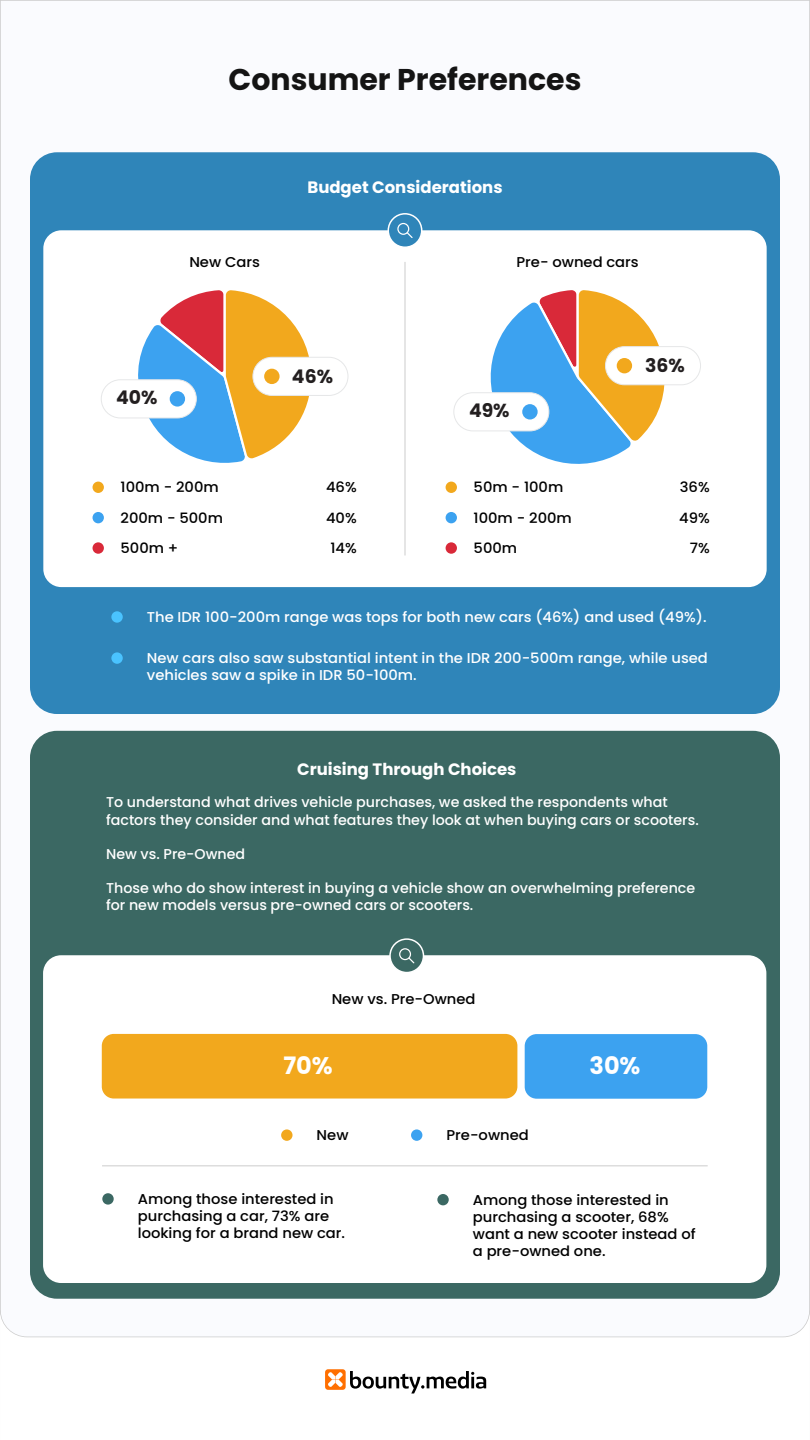
<style>
.page{position:relative;width:810px;height:1440px;background:#fff}
.page>*{position:absolute;margin:0;border:0;box-sizing:border-box;transform-origin:0 0}
.t1{font:700 30px "Poppins";color:#141414}
.t2{font:700 24px "Poppins";color:#fff}
.t3{font:700 18.75px "Poppins";color:#231f20}
.t4{font:700 16.5px "Poppins";color:#fff}
.t5{font:500 14.25px/17.1px "Poppins";color:#fff}
.t6{font:500 14.25px/30.4px "Poppins";color:#000}
</style>
<div class="page">
<svg style="left:0;top:1310px;width:810px;height:79px"></svg>
<svg style="left:325px;top:1369px;width:161px;height:25px"></svg>
<div style="left:30px;top:731px;width:750px;height:568px;background:#3b6863;border-radius:27px"></div>
<div style="left:43px;top:955px;width:723px;height:328px;background:#fff;border-radius:18px"></div>
<div style="left:281px;top:1129px;width:12px;height:12px;background:#f2a81d;border-radius:50%"></div>
<div style="left:411px;top:1129px;width:11px;height:12px;background:#3ca2f0;border-radius:50%"></div>
<div style="left:525px;top:1034px;width:182px;height:65px;background:#3ca2f0;border-radius:12px"></div>
<div style="left:102px;top:1034px;width:415px;height:65px;background:#f2a81d;border-radius:12px"></div>
<div style="left:102px;top:1193px;width:12px;height:12px;background:#3b6863;border-radius:50%"></div>
<div style="left:437px;top:1194px;width:12px;height:11px;background:#3b6863;border-radius:50%"></div>
<hr style="left:102px;top:1165px;width:606px;height:1px;background:#ccc">
<div style="left:30px;top:152px;width:750px;height:562px;background:#2f85b9;border-radius:27px"></div>
<div style="left:43px;top:230px;width:724px;height:357px;background:#fff;border-radius:18px"></div>
<hr style="left:405px;top:262px;width:1px;height:294px;background:#ccc">
<svg style="left:130px;top:290px;width:179px;height:173px"></svg>
<div style="left:93px;top:482px;width:11px;height:11px;background:#f2a81d;border-radius:50%"></div>
<div style="left:93px;top:512px;width:11px;height:11px;background:#3ca2f0;border-radius:50%"></div>
<div style="left:93px;top:542px;width:11px;height:12px;background:#d92939;border-radius:50%"></div>
<div style="left:253px;top:357px;width:95px;height:38px;background:#fff;border-radius:19px"></div>
<div style="left:252px;top:357px;width:96px;height:39px;border:1px solid #e6e7e8;border-radius:19px"></div>
<div style="left:264px;top:369px;width:16px;height:15px;background:#f2a81d;border-radius:8px"></div>
<div style="left:101px;top:380px;width:95px;height:38px;background:#fff;border-radius:19px"></div>
<div style="left:101px;top:379px;width:96px;height:39px;border:1px solid #e6e7e8;border-radius:19px"></div>
<div style="left:170px;top:391px;width:15px;height:16px;background:#3ca2f0;border-radius:8px"></div>
<svg style="left:476px;top:290px;width:189px;height:174px"></svg>
<div style="left:446px;top:482px;width:11px;height:11px;background:#f2a81d;border-radius:50%"></div>
<div style="left:446px;top:512px;width:11px;height:11px;background:#3ca2f0;border-radius:50%"></div>
<div style="left:446px;top:542px;width:11px;height:12px;background:#d92939;border-radius:50%"></div>
<div style="left:605px;top:347px;width:96px;height:38px;background:#fff;border-radius:19px"></div>
<div style="left:605px;top:346px;width:96px;height:39px;border:1px solid #e6e7e8;border-radius:19px"></div>
<div style="left:617px;top:358px;width:15px;height:15px;background:#f2a81d;border-radius:8px"></div>
<div style="left:454px;top:393px;width:95px;height:38px;background:#fff;border-radius:19px"></div>
<div style="left:453px;top:392px;width:96px;height:39px;border:1px solid #e6e7e8;border-radius:19px"></div>
<div style="left:522px;top:404px;width:16px;height:16px;background:#3ca2f0;border-radius:50%"></div>
<div style="left:388px;top:214px;width:34px;height:33px;background:#2f85b9;border-radius:50%"></div>
<div style="left:388px;top:213px;width:34px;height:35px;border:2px solid #fff;border-radius:50%"></div>
<div style="left:397px;top:223px;width:12px;height:12px;border:1px solid #fff;border-radius:50%"></div>
<svg style="left:406px;top:231px;width:7px;height:7px"></svg>
<div style="left:111px;top:652px;width:12px;height:12px;background:#4ac3ff;border-radius:50%"></div>
<div style="left:111px;top:611px;width:12px;height:12px;background:#4ac3ff;border-radius:50%"></div>
<div style="left:390px;top:939px;width:33px;height:34px;background:#3b6863;border-radius:50%"></div>
<div style="left:389px;top:938px;width:35px;height:35px;border:2px solid #fff;border-radius:50%"></div>
<div style="left:399px;top:948px;width:12px;height:12px;border:1px solid #fff;border-radius:50%"></div>
<svg style="left:407px;top:956px;width:8px;height:8px"></svg>
<h1 class="t1" style="left:229px;top:62px;width:354px">Consumer Preferences</h1>
<p class="t6" style="left:189px;top:246px;width:72px">New Cars</p>
<p class="t4" style="left:307px;top:178px;width:197px">Budget Considerations</p>
<p class="t6" style="left:517px;top:246px;width:124px">Pre- owned cars</p>
<h3 class="t3" style="left:116px;top:387px;width:43px">40%</h3>
<h3 class="t3" style="left:292px;top:366px;width:43px">46%</h3>
<h3 class="t3" style="left:469px;top:400px;width:42px">49%</h3>
<h3 class="t3" style="left:645px;top:355px;width:41px">36%</h3>
<p class="t6" style="left:121px;top:472px;width:104px">100m - 200m<br>200m - 500m<br>500m +</p>
<p class="t6" style="left:326px;top:472px;width:32px;text-align:center">46%<br>40%<br>14%</p>
<p class="t6" style="left:474px;top:472px;width:100px">50m - 100m<br>100m - 200m<br>500m</p>
<p class="t6" style="left:679px;top:472px;width:32px;text-align:right">36%<br>49%<br>7%</p>
<p class="t5" style="left:147px;top:609px;width:561px">The IDR 100-200m range was tops for both new cars (46%) and used (49%).</p>
<p class="t5" style="left:147px;top:650px;width:563px">New cars also saw substantial intent in the IDR 200-500m range, while used vehicles saw a spike in IDR 50-100m.</p>
<p class="t4" style="left:297px;top:759px;width:221px">Cruising Through Choices</p>
<p class="t5" style="left:106px;top:794px;width:594px">To understand what drives vehicle purchases, we asked the respondents what factors they consider and what features they look at when buying cars or scooters.</p>
<p class="t5" style="left:106px;top:845px;width:141px">New vs. Pre-Owned</p>
<p class="t5" style="left:106px;top:880px;width:591px">Those who do show interest in buying a vehicle show an overwhelming preference for new models versus pre-owned cars or scooters.</p>
<p class="t6" style="left:332px;top:984px;width:145px">New vs. Pre-Owned</p>
<h2 class="t2" style="left:283px;top:1051px;width:51px">70%</h2>
<h2 class="t2" style="left:589px;top:1051px;width:53px">30%</h2>
<p class="t6" style="left:317px;top:1120px;width:33px">New</p>
<p class="t6" style="left:447px;top:1120px;width:84px">Pre-owned</p>
<p class="t6" style="left:138px;top:1190px;width:209px;line-height:17.1px">Among those interested in purchasing a car, 73% are looking for a brand new car.</p>
<p class="t6" style="left:473px;top:1191px;width:224px;line-height:17.1px">Among those interested in purchasing a scooter, 68% want a new scooter instead of a pre-owned one.</p>
</div>
